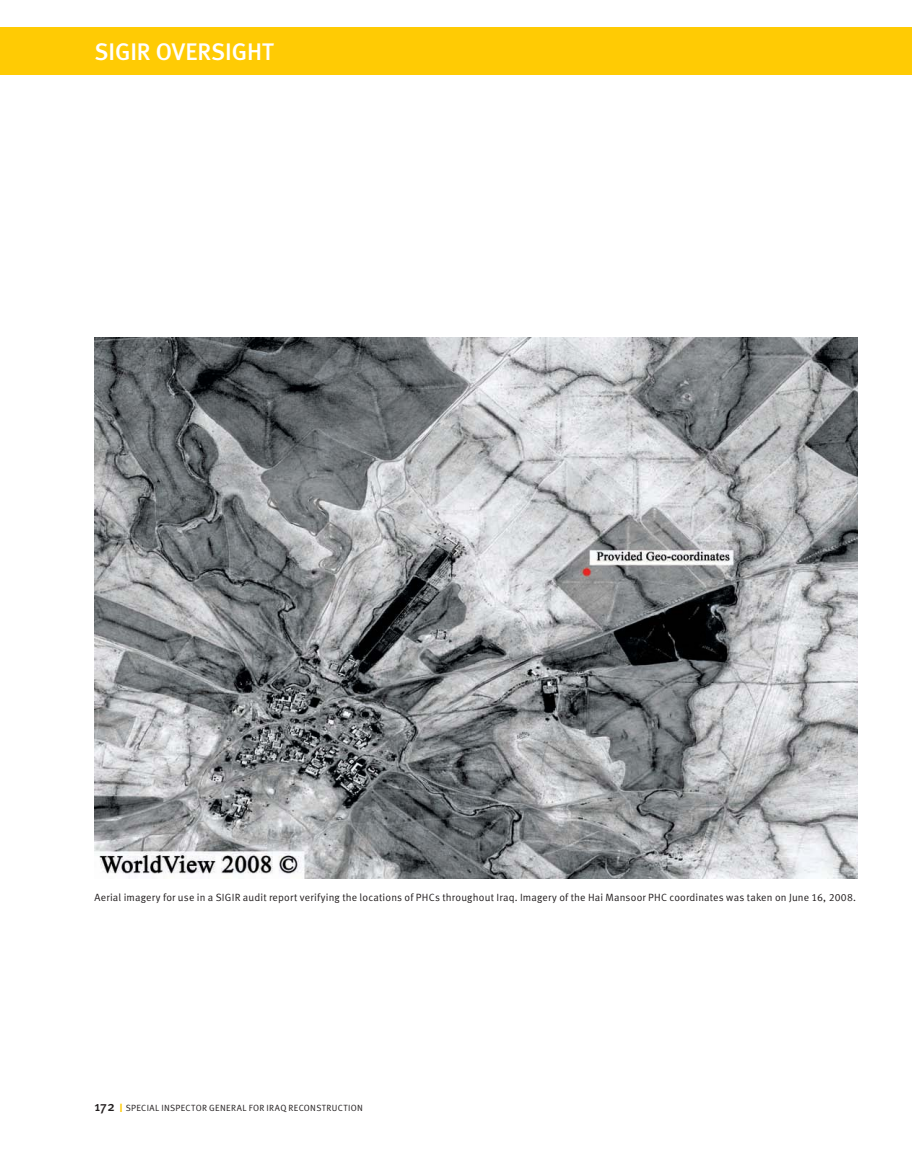
<style>
.page{position:relative;width:912px;height:1168px;background:#fff}
.page>*{position:absolute;margin:0;border:0;box-sizing:border-box;transform-origin:0 0}
.t1{font:500 24px "Meta";letter-spacing:-.005em;color:#fff}
.t2{font:10.5px "Meta Normal LF";letter-spacing:.02em;color:#231f20}
.t3{font:9px "Meta Normal";letter-spacing:.035em;color:#231f20}
.s1{font-family:"Meta";font-weight:500;font-size:13.5px}
.s2{font-family:"Meta";font-weight:500;font-size:12px;color:#ffcb04}
</style>
<div class="page">
<div style="left:0;top:27px;width:911px;height:47px;background:#ffcb04"></div>
<img style="left:94px;top:338px;width:763px;height:541px">
<h1 class="t1" style="left:94px;top:43px;width:180px">SIGIR OVERSIGHT</h1>
<p class="t2" style="left:94px;top:893px;width:762px">Aerial imagery for use in a SIGIR audit report verifying the locations of PHCs throughout Iraq. Imagery of the Hai Mansoor PHC coordinates was taken on June 16, 2008.</p>
<p class="t3" style="left:94px;top:1104px;width:270px"><span class="s1">172</span> <span class="s2">I</span> SPECIAL INSPECTOR GENERAL FOR IRAQ RECONSTRUCTION</p>
</div>
